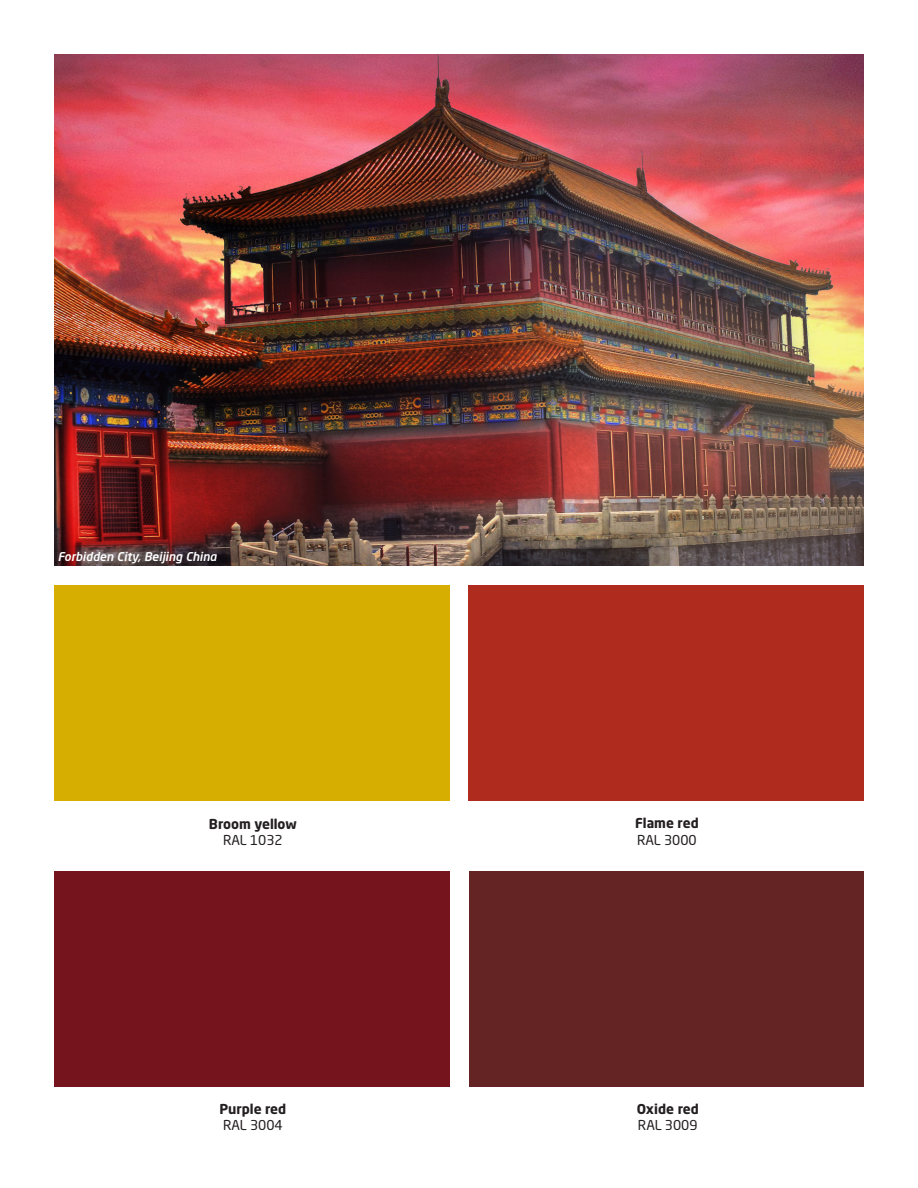
<style>
.page{position:relative;width:918px;height:1188px;background:#fff}
.page>*{position:absolute;margin:0;border:0;box-sizing:border-box;transform-origin:0 0}
.t1{font:700 13.5px "Neo Sans Pro";color:#231f20}
.t2{font:13.5px "Neo Sans Pro";color:#231f20}
.t3{font:italic 500 12px "Neo Sans Pro";color:#fff}
</style>
<div class="page">
<img style="left:54px;top:54px;width:810px;height:511px">
<div style="left:54px;top:585px;width:396px;height:216px;background:#d6ae01"></div>
<div style="left:469px;top:585px;width:395px;height:216px;background:#af2b1e"></div>
<div style="left:54px;top:871px;width:396px;height:216px;background:#76141e"></div>
<div style="left:469px;top:872px;width:395px;height:216px;background:#642424"></div>
<p class="t3" style="left:58px;top:549px;width:160px">Forbidden City, Beijing China</p>
<p class="t1" style="left:209px;top:815px;width:89px">Broom yellow</p>
<p class="t2" style="left:223px;top:832px;width:61px">RAL 1032</p>
<p class="t1" style="left:219px;top:1100px;width:68px">Purple red</p>
<p class="t2" style="left:223px;top:1117px;width:61px">RAL 3004</p>
<p class="t1" style="left:635px;top:815px;width:65px">Flame red</p>
<p class="t2" style="left:637px;top:831px;width:61px">RAL 3000</p>
<p class="t1" style="left:637px;top:1100px;width:64px">Oxide red</p>
<p class="t2" style="left:638px;top:1117px;width:61px">RAL 3009</p>
</div>
